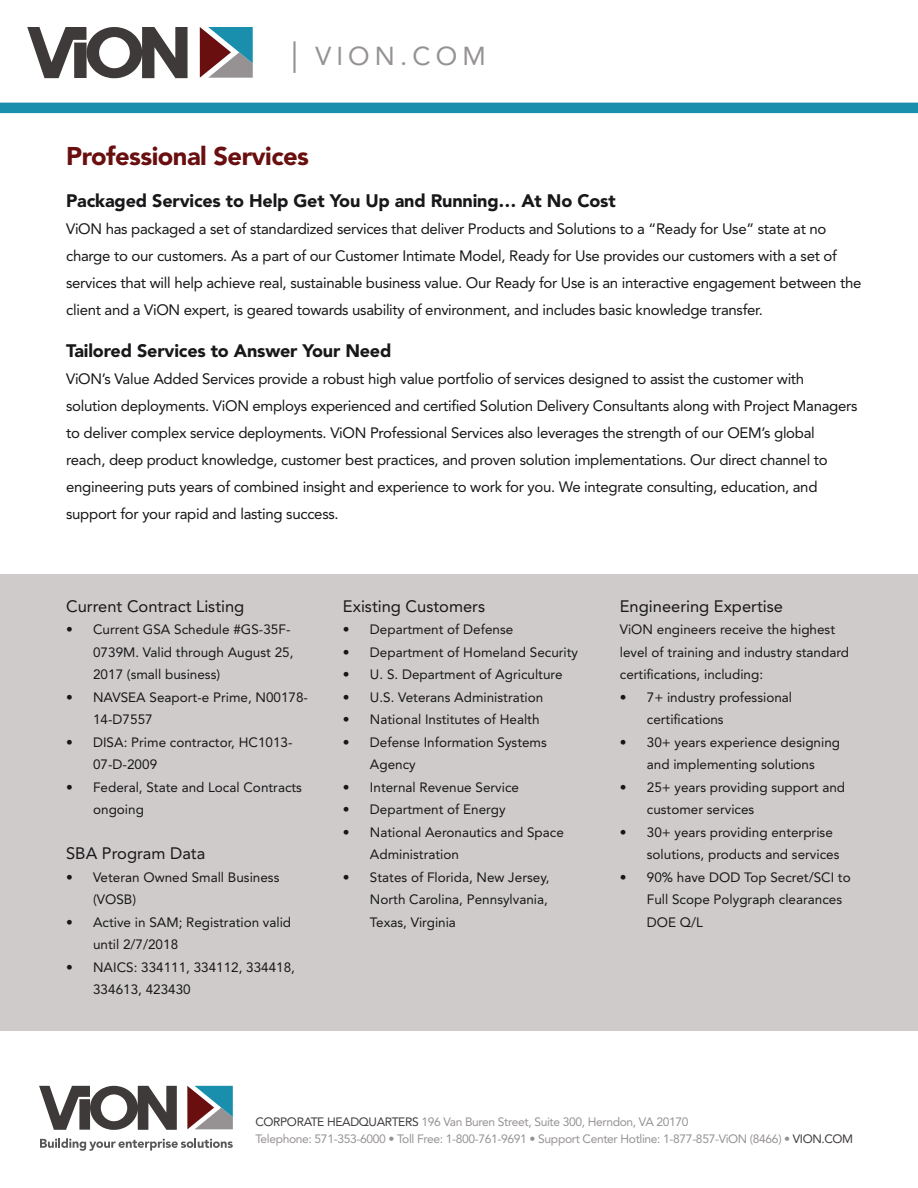
<style>
.page{position:relative;width:918px;height:1188px;background:#fff}
.page>*{position:absolute;margin:0;border:0;box-sizing:border-box;transform-origin:0 0}
.t1{font:25.8px "Avenir LT Std";letter-spacing:.2em;color:#969293}
.t2{font:900 25.5px "Avenir LT Std";letter-spacing:-.02em;color:#6a0f0f}
.t3{font:900 18px "Avenir LT Std";letter-spacing:-.01em;color:#181719}
.t4{font:16.5px "Avenir LT Std";color:#181719}
.t5{font:15px/27px "Avenir LT Std";letter-spacing:-.02em;color:#181719}
.t6{font:13.5px/22.5px "Avenir LT Std";color:#181719}
.t7{font:12px "Avenir LT Std";letter-spacing:-.03em;color:#969293}
.s1{font-size:31.5px}
.s2{color:#3e3a3a}
</style>
<div class="page">
<div style="left:0;top:574px;width:918px;height:457px;background:#cecbca"></div>
<svg style="left:187px;top:1086px;width:46px;height:43px;background:#757c85"></svg>
<svg style="left:39px;top:1086px;width:138px;height:44px"></svg>
<svg style="left:40px;top:1138px;width:193px;height:13px"></svg>
<svg style="left:200px;top:27px;width:53px;height:51px;background:#757d86"></svg>
<svg style="left:27px;top:27px;width:161px;height:51px"></svg>
<div style="left:0;top:103px;width:918px;height:10px;background:#198ead"></div>
<p class="t1" style="left:291px;top:41px;width:196px"><span class="s1">|</span> VION.COM</p>
<p class="t2" style="left:66px;top:141px;width:244px">Professional Services</p>
<p class="t3" style="left:66px;top:190px;width:551px">Packaged Services to Help Get You Up and Running… At No Cost</p>
<p class="t5" style="left:66px;top:216px;width:797px">ViON has packaged a set of standardized services that deliver Products and Solutions to a “Ready for Use” state at no charge to our customers. As a part of our Customer Intimate Model, Ready for Use provides our customers with a set of services that will help achieve real, sustainable business value. Our Ready for Use is an interactive engagement between the client and a ViON expert, is geared towards usability of environment, and includes basic knowledge transfer.</p>
<p class="t3" style="left:66px;top:340px;width:327px">Tailored Services to Answer Your Need</p>
<p class="t5" style="left:66px;top:366px;width:793px">ViON’s Value Added Services provide a robust high value portfolio of services designed to assist the customer with solution deployments. ViON employs experienced and certified Solution Delivery Consultants along with Project Managers to deliver complex service deployments. ViON Professional Services also leverages the strength of our OEM’s global reach, deep product knowledge, customer best practices, and proven solution implementations. Our direct channel to engineering puts years of combined insight and experience to work for you. We integrate consulting, education, and support for your rapid and lasting success.</p>
<p class="t4" style="left:66px;top:596px;width:180px">Current Contract Listing</p>
<p class="t6" style="left:93px;top:618px;width:202px;text-indent:-27px">• Current GSA Schedule #GS-35F-<br>0739M. Valid through August 25,<br>2017 (small business)</p>
<p class="t6" style="left:93px;top:686px;width:216px;text-indent:-27px">• NAVSEA Seaport-e Prime, N00178-<br>14-D7557</p>
<p class="t6" style="left:93px;top:731px;width:201px;text-indent:-27px">• DISA: Prime contractor, HC1013-<br>07-D-2009</p>
<p class="t6" style="left:93px;top:776px;width:210px;text-indent:-27px">• Federal, State and Local Contracts ongoing</p>
<p class="t4" style="left:66px;top:844px;width:141px">SBA Program Data</p>
<p class="t6" style="left:93px;top:866px;width:188px;text-indent:-27px">• Veteran Owned Small Business (VOSB)</p>
<p class="t6" style="left:93px;top:911px;width:200px;text-indent:-27px">• Active in SAM; Registration valid until 2/7/2018</p>
<p class="t6" style="left:93px;top:956px;width:203px;text-indent:-27px">• NAICS: 334111, 334112, 334418,<br>334613, 423430</p>
<p class="t4" style="left:343px;top:596px;width:144px">Existing Customers</p>
<p class="t6" style="left:343px;top:618px;width:172px">• Department of Defense</p>
<p class="t6" style="left:343px;top:641px;width:237px">• Department of Homeland Security</p>
<p class="t6" style="left:343px;top:663px;width:221px">• U. S. Department of Agriculture</p>
<p class="t6" style="left:343px;top:686px;width:202px">• U.S. Veterans Administration</p>
<p class="t6" style="left:343px;top:708px;width:198px">• National Institutes of Health</p>
<p class="t6" style="left:370px;top:731px;width:178px;text-indent:-27px">• Defense Information Systems<br>Agency</p>
<p class="t6" style="left:343px;top:776px;width:178px">• Internal Revenue Service</p>
<p class="t6" style="left:343px;top:798px;width:164px">• Department of Energy</p>
<p class="t6" style="left:370px;top:821px;width:195px;text-indent:-27px">• National Aeronautics and Space<br>Administration</p>
<p class="t6" style="left:370px;top:866px;width:181px;text-indent:-27px">• States of Florida, New Jersey,<br>North Carolina, Pennsylvania,<br>Texas, Virginia</p>
<p class="t4" style="left:620px;top:596px;width:165px">Engineering Expertise</p>
<p class="t6" style="left:620px;top:618px;width:231px">ViON engineers receive the highest level of training and industry standard certifications, including:</p>
<p class="t6" style="left:647px;top:686px;width:147px;text-indent:-27px">• 7+ industry professional certifications</p>
<p class="t6" style="left:620px;top:731px;width:222px;text-align:center">• 30+ years experience designing and implementing solutions</p>
<p class="t6" style="left:647px;top:776px;width:200px;text-indent:-27px">• 25+ years providing support and customer services</p>
<p class="t6" style="left:647px;top:821px;width:194px;text-indent:-27px">• 30+ years providing enterprise solutions, products and services</p>
<p class="t6" style="left:647px;top:866px;width:205px;text-indent:-27px">• 90% have DOD Top Secret/SCI to<br>Full Scope Polygraph clearances<br>DOE Q/L</p>
<p class="t7" style="left:255px;top:1115px;width:435px"><span class="s2">CORPORATE HEADQUARTERS</span> 196 Van Buren Street, Suite 300, Herndon, VA 20170</p>
<p class="t7" style="left:255px;top:1132px;width:599px">Telephone: 571-353-6000 • Toll Free: 1-800-761-9691 • Support Center Hotline: 1-877-857-ViON (8466) • <span class="s2">VION.COM</span></p>
</div>
